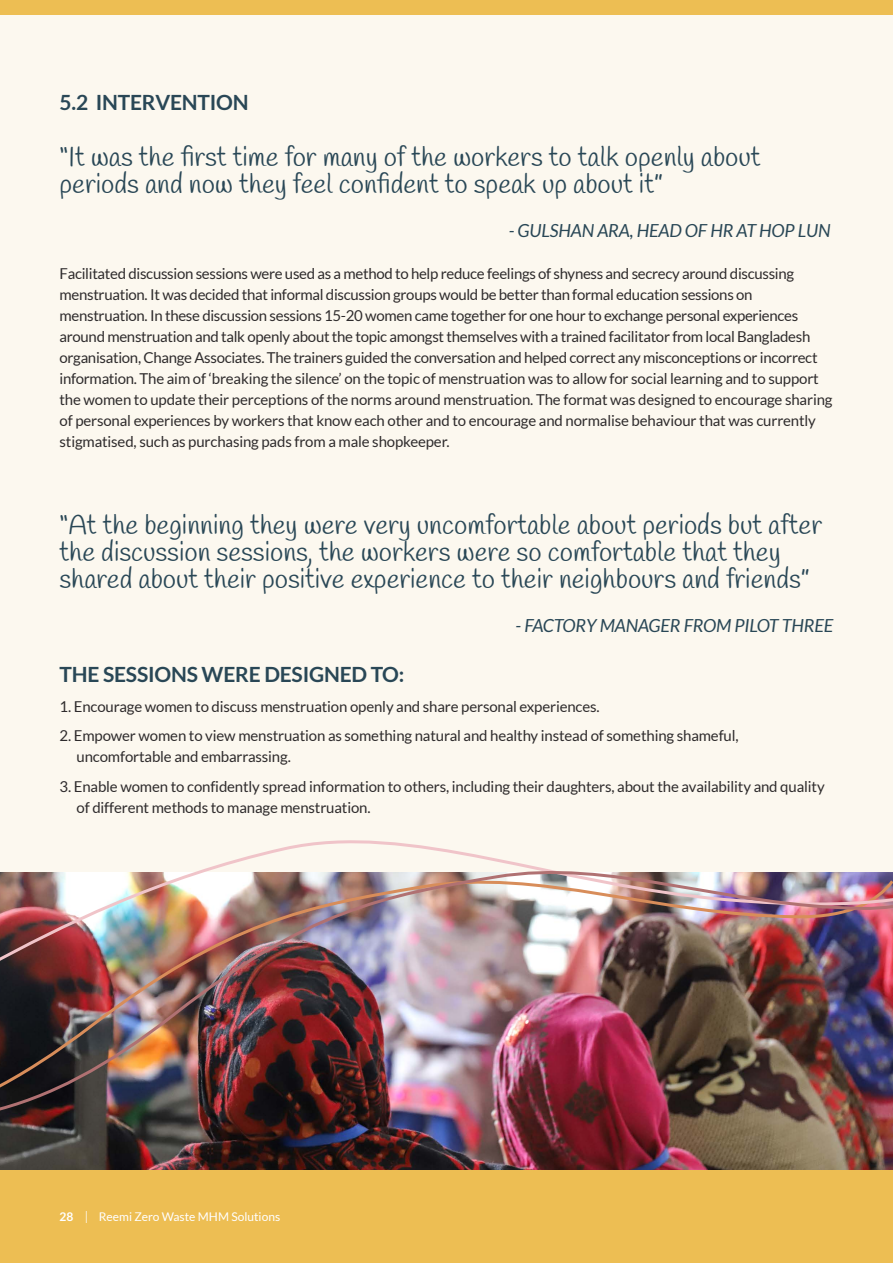
<style>
.page{position:relative;width:893px;height:1263px;background:#fcf8ef}
.page>*{position:absolute;margin:0;border:0;box-sizing:border-box;transform-origin:0 0}
.t1{font:27px/27px "Handlee";color:#294756}
.t2{font:700 21px "Lato";letter-spacing:-.01em;color:#294756}
.t3{font:italic 18px "Lato";letter-spacing:-.01em;color:#294756}
.t4{font:15px/21px "Lato";letter-spacing:-.01em;color:#2e2b2c}
.t5{font:12px "Lato";color:#fff}
.s1{font-weight:700}
.s2{font-family:"Source Serif Variable";font-style:italic}
</style>
<div class="page">
<div style="left:0;top:0;width:893px;height:15px;background:#edbe53"></div>
<div style="left:0;top:1169px;width:893px;height:94px;background:#edbe53"></div>
<img style="left:0;top:1116px;width:893px;height:53px">
<svg style="left:242px;top:840px;width:251px;height:18px"></svg>
<img style="left:0;top:858px;width:893px;height:258px">
<p class="t2" style="left:60px;top:91px;width:191px">5.2 INTERVENTION</p>
<p class="t1" style="left:60px;top:145px;width:702px">“It was the first time for many of the workers to talk openly about periods and now they feel confident to speak up about it”</p>
<p class="t3" style="left:509px;top:221px;width:323px">- GULSHAN ARA, HEAD OF HR AT HOP LUN</p>
<p class="t4" style="left:60px;top:263px;width:774px">Facilitated discussion sessions were used as a method to help reduce feelings of shyness and secrecy around discussing menstruation. It was decided that informal discussion groups would be better than formal education sessions on menstruation. In these discussion sessions 15-20 women came together for one hour to exchange personal experiences around menstruation and talk openly about the topic amongst themselves with a trained facilitator from local Bangladesh organisation, Change Associates. The trainers guided the conversation and helped correct any misconceptions or incorrect information. The aim of ‘breaking the silence’ on the topic of menstruation was to allow for social learning and to support the women to update their perceptions of the norms around menstruation. The format was designed to encourage sharing of personal experiences by workers that know each other and to encourage and normalise behaviour that was currently stigmatised, such as purchasing pads from a male shopkeeper.</p>
<p class="t1" style="left:60px;top:513px;width:764px">“At the beginning they were very uncomfortable about periods but after the discussion sessions, the workers were so comfortable that they shared about their positive experience to their neighbours and friends”</p>
<p class="t3" style="left:515px;top:616px;width:319px">- FACTORY MANAGER FROM PILOT THREE</p>
<p class="t2" style="left:60px;top:662px;width:346px">THE SESSIONS WERE DESIGNED TO:</p>
<p class="t4" style="left:60px;top:696px;width:542px">1. Encourage women to discuss menstruation openly and share personal experiences.</p>
<p class="t4" style="left:77px;top:725px;width:664px;text-indent:-17px">2. Empower women to view menstruation as something natural and healthy instead of something shameful, uncomfortable and embarrassing.</p>
<p class="t4" style="left:77px;top:776px;width:750px;text-indent:-17px">3. Enable women to confidently spread information to others, including their daughters, about the availability and quality of different methods to manage menstruation.</p>
<p class="t5" style="left:60px;top:1210px;width:222px"><span class="s1">28</span> <span class="s2">|</span> Reemi Zero Waste MHM Solutions</p>
</div>
